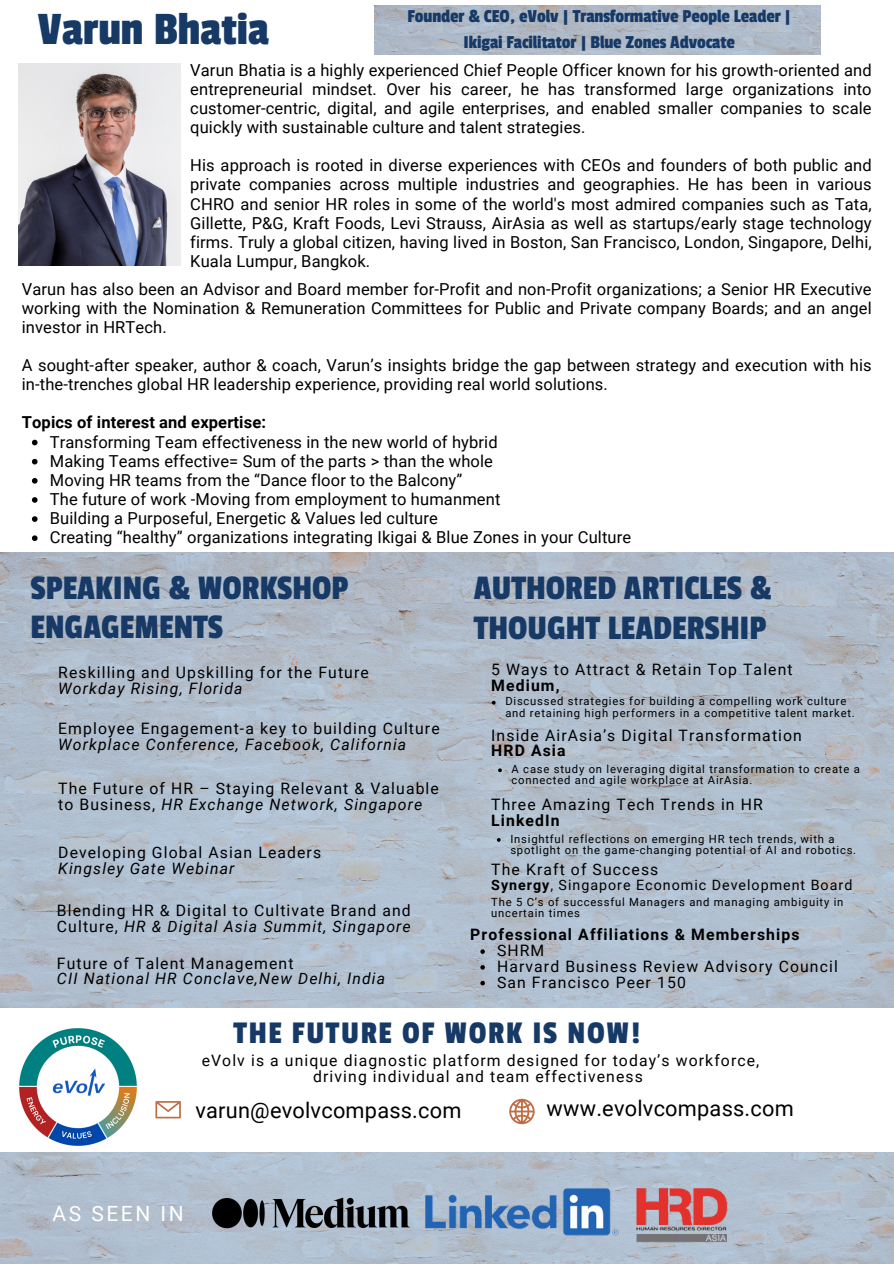
<style>
.page{position:relative;width:894px;height:1264px;background:#fff}
.page>*{position:absolute;margin:0;border:0;box-sizing:border-box;transform-origin:0 0}
.t1{font:48.45px "Passion One";color:#163966}
.t2{font:36px/39.3px "Passion One";color:#163966}
.t3{font:33px "Passion One";letter-spacing:.05em;color:#163966}
.t4{font:21.75px "Roboto";letter-spacing:.01em;color:#000}
.t5{font:21px "Roboto";letter-spacing:.12em;color:#fff}
.t6{font:19.2px/25.8px "Passion One";letter-spacing:-.005em;color:#163966;text-align:center}
.t7{font:16.5px/19.2px "Roboto";letter-spacing:.01em;color:#000;text-align:justify}
.t8{font:700 16.5px "Roboto";letter-spacing:.01em;color:#000}
.t9{font:15.75px/15.8px "Roboto";letter-spacing:.07em;color:#000}
.t10{font:italic 15.75px "Roboto";letter-spacing:.07em;color:#000}
.t11{font:700 15.75px "Roboto";letter-spacing:.07em;color:#000}
.t12{font:14.25px "Roboto";letter-spacing:.07em;color:#000}
.t13{font:11.25px/11.2px "Roboto";letter-spacing:.07em;color:#000}
.s1{font-style:italic}
.s2{font-weight:700}
</style>
<div class="page">
<img style="left:19px;top:63px;width:162px;height:203px">
<svg style="left:509px;top:1098px;width:25px;height:26px"></svg>
<svg style="left:155px;top:1101px;width:26px;height:17px"></svg>
<img style="left:19px;top:1028px;width:118px;height:118px">
<img style="left:0;top:1152px;width:893px;height:111px">
<img style="left:211px;top:1156px;width:199px;height:107px">
<img style="left:418px;top:1186px;width:207px;height:49px">
<img style="left:633px;top:1182px;width:110px;height:66px">
<img style="left:0;top:552px;width:893px;height:455px">
<img style="left:374px;top:6px;width:446px;height:48px">
<svg style="left:491px;top:700px;width:4px;height:4px"></svg>
<svg style="left:498px;top:768px;width:3px;height:4px"></svg>
<svg style="left:496px;top:838px;width:4px;height:3px"></svg>
<svg style="left:480px;top:949px;width:4px;height:4px"></svg>
<svg style="left:480px;top:965px;width:4px;height:4px"></svg>
<svg style="left:480px;top:980px;width:4px;height:5px"></svg>
<svg style="left:32px;top:440px;width:6px;height:5px"></svg>
<svg style="left:32px;top:459px;width:6px;height:5px"></svg>
<svg style="left:32px;top:478px;width:6px;height:5px"></svg>
<svg style="left:32px;top:497px;width:6px;height:6px"></svg>
<svg style="left:32px;top:516px;width:6px;height:6px"></svg>
<svg style="left:32px;top:535px;width:6px;height:6px"></svg>
<h5 class="t1" style="left:38px;top:4px;width:233px">Varun Bhatia</h5>
<p class="t6" style="left:407px;top:4px;width:385px">Founder &amp; CEO, eVolv | Transformative People Leader |<br>Ikigai Facilitator | Blue Zones Advocate</p>
<p class="t7" style="left:190px;top:60px;width:682px">Varun Bhatia is a highly experienced Chief People Officer known for his growth-oriented and entrepreneurial mindset. Over his career, he has transformed large organizations into customer-centric, digital, and agile enterprises, and enabled smaller companies to scale quickly with sustainable culture and talent strategies.</p>
<p class="t7" style="left:190px;top:156px;width:682px">His approach is rooted in diverse experiences with CEOs and founders of both public and private companies across multiple industries and geographies. He has been in various CHRO and senior HR roles in some of the world's most admired companies such as Tata, Gillette, P&amp;G, Kraft Foods, Levi Strauss, AirAsia as well as startups/early stage technology firms. Truly a global citizen, having lived in Boston, San Francisco, London, Singapore, Delhi, Kuala Lumpur, Bangkok.</p>
<p class="t7" style="left:22px;top:279px;width:851px">Varun has also been an Advisor and Board member for-Profit and non-Profit organizations; a Senior HR Executive working with the Nomination &amp; Remuneration Committees for Public and Private company Boards; and an angel investor in HRTech.</p>
<p class="t7" style="left:22px;top:356px;width:851px">A sought-after speaker, author &amp; coach, Varun’s insights bridge the gap between strategy and execution with his in-the-trenches global HR leadership experience, providing real world solutions.</p>
<p class="t8" style="left:22px;top:413px;width:246px">Topics of interest and expertise:</p>
<p class="t7" style="left:50px;top:432px;width:449px">Transforming Team effectiveness in the new world of hybrid</p>
<p class="t7" style="left:50px;top:451px;width:444px">Making Teams effective= Sum of the parts &gt; than the whole</p>
<p class="t7" style="left:50px;top:470px;width:414px">Moving HR teams from the “Dance floor to the Balcony”</p>
<p class="t7" style="left:50px;top:490px;width:452px">The future of work -Moving from employment to humanment</p>
<p class="t7" style="left:50px;top:509px;width:389px">Building a Purposeful, Energetic &amp; Values led culture</p>
<p class="t7" style="left:50px;top:528px;width:582px">Creating “healthy” organizations integrating Ikigai &amp; Blue Zones in your Culture</p>
<p class="t2" style="left:31px;top:569px;width:319px">SPEAKING &amp; WORKSHOP<br>ENGAGEMENTS</p>
<p class="t9" style="left:58px;top:665px;width:312px">Reskilling and Upskilling for the Future</p>
<p class="t10" style="left:58px;top:679px;width:186px">Workday Rising, Florida</p>
<p class="t9" style="left:58px;top:721px;width:383px">Employee Engagement-a key to building Culture</p>
<p class="t10" style="left:58px;top:735px;width:349px">Workplace Conference, Facebook, California</p>
<h6 class="t9" style="left:58px;top:781px;width:382px">The Future of HR – Staying Relevant &amp; Valuable to Business, <span class="s1">HR Exchange Network, Singapore</span></h6>
<p class="t2" style="left:473px;top:568px;width:299px;line-height:40.5px">AUTHORED ARTICLES &amp;<br>THOUGHT LEADERSHIP</p>
<p class="t9" style="left:491px;top:661px;width:303px">5 Ways to Attract &amp; Retain Top Talent</p>
<p class="t11" style="left:491px;top:676px;width:70px">Medium,</p>
<h2 class="t9" style="left:491px;top:727px;width:312px">Inside AirAsia’s Digital Transformation</h2>
<h2 class="t11" style="left:491px;top:741px;width:76px">HRD Asia</h2>
<p class="t13" style="left:505px;top:696px;width:351px">Discussed strategies for building a compelling work culture and retaining high performers in a competitive talent market.</p>
<p class="t13" style="left:511px;top:763px;width:349px">A case study on leveraging digital transformation to create a connected and agile workplace at AirAsia.</p>
<p class="t9" style="left:491px;top:796px;width:273px">Three Amazing Tech Trends in HR</p>
<p class="t11" style="left:491px;top:811px;width:70px">LinkedIn</p>
<p class="t13" style="left:510px;top:833px;width:347px">Insightful reflections on emerging HR tech trends, with a spotlight on the game-changing potential of AI and robotics.</p>
<p class="t9" style="left:58px;top:844px;width:264px">Developing Global Asian Leaders</p>
<p class="t10" style="left:58px;top:859px;width:178px">Kingsley Gate Webinar</p>
<p class="t9" style="left:491px;top:862px;width:168px">The Kraft of Success</p>
<p class="t12" style="left:491px;top:876px;width:362px"><span class="s2">Synergy</span>, Singapore Economic Development Board</p>
<p class="t13" style="left:491px;top:896px;width:353px">The 5 C’s of successful Managers and managing ambiguity in uncertain times</p>
<p class="t9" style="left:57px;top:902px;width:355px">Blending HR &amp; Digital to Cultivate Brand and<br>Culture, <span class="s1">HR &amp; Digital Asia Summit, Singapore</span></p>
<p class="t11" style="left:470px;top:925px;width:330px">Professional Affiliations &amp; Memberships</p>
<p class="t9" style="left:497px;top:942px;width:49px">SHRM</p>
<p class="t9" style="left:497px;top:958px;width:342px">Harvard Business Review Advisory Council</p>
<p class="t9" style="left:497px;top:974px;width:190px">San Francisco Peer 150</p>
<p class="t3" style="left:233px;top:1015px;width:408px">THE FUTURE OF WORK IS NOW!</p>
<p class="t9" style="left:202px;top:1052px;width:559px;text-align:center">eVolv is a unique diagnostic platform designed for today’s workforce, driving individual and team effectiveness</p>
<h1 class="t9" style="left:57px;top:955px;width:238px">Future of Talent Management</h1>
<p class="t10" style="left:57px;top:969px;width:329px">CII National HR Conclave,New Delhi, India</p>
<p class="t4" style="left:195px;top:1097px;width:267px">varun@evolvcompass.com</p>
<p class="t4" style="left:546px;top:1096px;width:248px">www.evolvcompass.com</p>
<p class="t5" style="left:52px;top:1201px;width:133px">AS SEEN IN</p>
</div>
